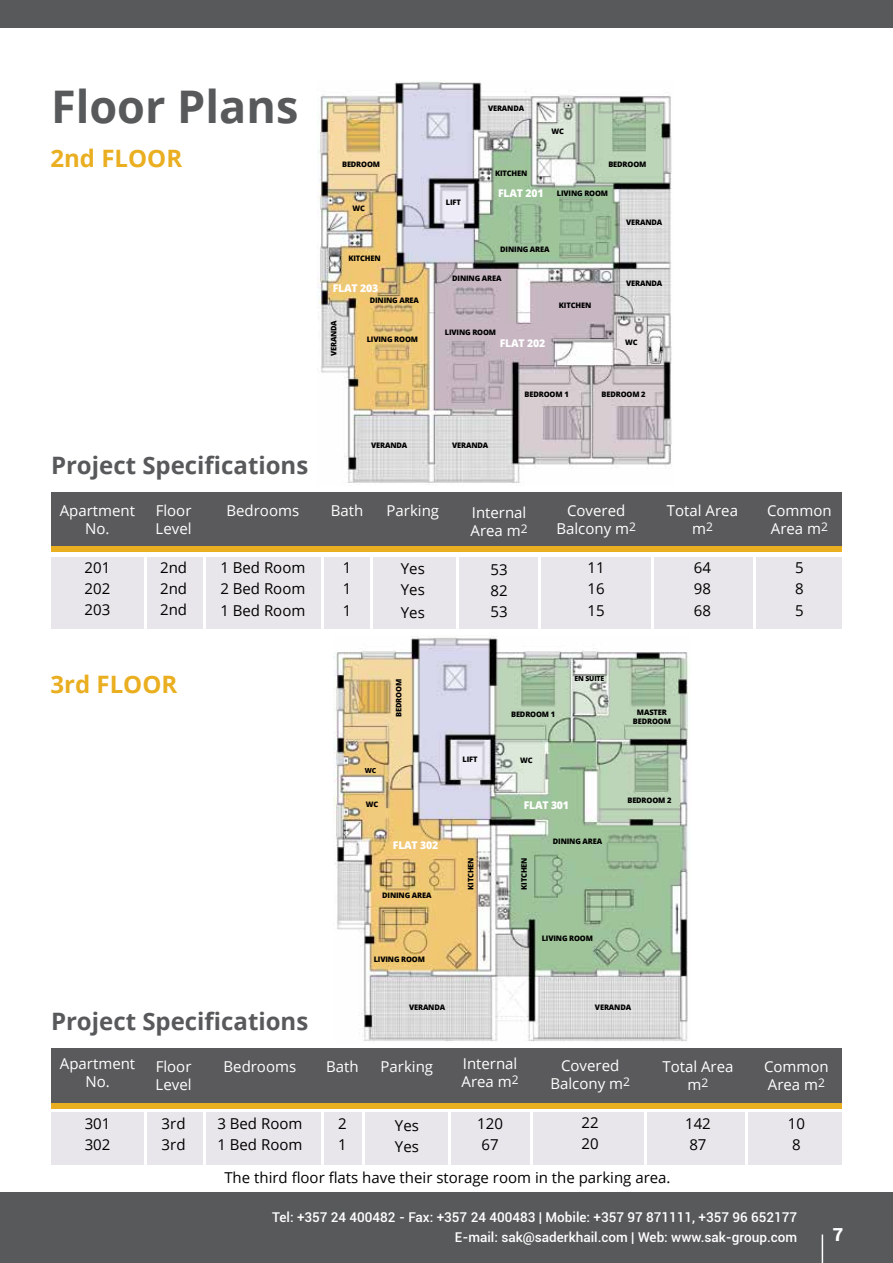
<style>
.page{position:relative;width:893px;height:1263px;background:#fff}
.page>*{position:absolute;margin:0;border:0;box-sizing:border-box;transform-origin:0 0}
.t1{font:700 45px "Open Sans";color:#58595b}
.t2{font:700 24px "Open Sans";color:#58595b}
.t3{font:700 24px "Open Sans";color:#eaae21}
.t4{font:900 18px "Roboto";color:#fff}
.t5{font:15px/18px "Open Sans";color:#fff;text-align:center}
.t6{font:15px/21px "Open Sans";color:#000;text-align:justify}
.t7{font:500 13.5px/19.5px "Roboto";color:#fff;text-align:right}
.t8{font:800 10.65px "Open Sans";letter-spacing:-.02em;color:#fff}
.t9{font:800 7.65px/9px "Open Sans";letter-spacing:-.02em;color:#000;text-align:center}
.t10{font:800 6.9px "Open Sans";letter-spacing:-.02em;color:#000}
</style>
<div class="page">
<div style="left:0;top:1193px;width:893px;height:70px;background:#58595b"></div>
<div style="left:0;top:0;width:893px;height:27px;background:#58595b"></div>
<svg style="left:822px;top:1234px;width:1px;height:29px"></svg>
<div style="left:51px;top:492px;width:791px;height:57px;background:#5a5a5c"></div>
<div style="left:51px;top:557px;width:791px;height:71px;background:#e8e6ea"></div>
<hr style="left:144px;top:549px;width:2px;height:89px;background:#fff">
<hr style="left:203px;top:549px;width:2px;height:89px;background:#fff">
<hr style="left:321px;top:549px;width:2px;height:89px;background:#fff">
<hr style="left:370px;top:549px;width:2px;height:89px;background:#fff">
<hr style="left:456px;top:549px;width:2px;height:89px;background:#fff">
<hr style="left:538px;top:549px;width:2px;height:89px;background:#fff">
<hr style="left:651px;top:549px;width:3px;height:89px;background:#fff">
<hr style="left:753px;top:549px;width:2px;height:89px;background:#fff">
<div style="left:51px;top:546px;width:791px;height:6px;background:#eaae21"></div>
<div style="left:51px;top:1048px;width:791px;height:57px;background:#5a5a5c"></div>
<div style="left:51px;top:1112px;width:791px;height:53px;background:#e8e6ea"></div>
<hr style="left:144px;top:1106px;width:2px;height:60px;background:#fff">
<hr style="left:203px;top:1106px;width:2px;height:60px;background:#fff">
<hr style="left:321px;top:1106px;width:2px;height:60px;background:#fff">
<hr style="left:363px;top:1106px;width:2px;height:60px;background:#fff">
<hr style="left:449px;top:1106px;width:2px;height:60px;background:#fff">
<hr style="left:531px;top:1106px;width:2px;height:60px;background:#fff">
<hr style="left:644px;top:1106px;width:2px;height:60px;background:#fff">
<hr style="left:746px;top:1106px;width:2px;height:60px;background:#fff">
<div style="left:51px;top:1103px;width:791px;height:6px;background:#eaae21"></div>
<img style="left:318px;top:81px;width:354px;height:404px">
<img style="left:334px;top:636px;width:354px;height:406px">
<h1 class="t1" style="left:51px;top:75px;width:249px">Floor Plans</h1>
<h2 class="t3" style="left:50px;top:141px;width:133px">2nd FLOOR</h2>
<h2 class="t2" style="left:51px;top:449px;width:259px">Project Specifications</h2>
<h3 class="t5" style="left:60px;top:501px;width:77px">Apartment<br>No.</h3>
<h3 class="t6" style="left:85px;top:557px;width:27px">201<br>202<br>203</h3>
<h3 class="t5" style="left:156px;top:501px;width:37px;text-align:left">Floor<br>Level</h3>
<h3 class="t6" style="left:160px;top:557px;width:28px">2nd 2nd 2nd</h3>
<h3 class="t5" style="left:227px;top:501px;width:74px">Bedrooms</h3>
<h3 class="t6" style="left:220px;top:556px;width:87px;line-height:21.6px">1 Bed Room 2 Bed Room 1 Bed Room</h3>
<p class="t9" style="left:488px;top:104px;width:38px">VERANDA</p>
<p class="t9" style="left:552px;top:126px;width:14px">WC</p>
<p class="t9" style="left:342px;top:160px;width:40px">BEDROOM</p>
<p class="t9" style="left:608px;top:160px;width:40px">BEDROOM</p>
<p class="t9" style="left:557px;top:188px;width:53px">LIVING ROOM</p>
<p class="t9" style="left:495px;top:168px;width:34px">KITCHEN</p>
<h3 class="t8" style="left:498px;top:185px;width:47px">FLAT 201</h3>
<p class="t9" style="left:352px;top:203px;width:14px">WC</p>
<p class="t9" style="left:348px;top:253px;width:34px">KITCHEN</p>
<h3 class="t8" style="left:333px;top:280px;width:47px">FLAT 203</h3>
<p class="t9" style="left:329px;top:356px;width:38px;rotate:-90deg">VERANDA</p>
<p class="t9" style="left:370px;top:296px;width:51px">DINING AREA</p>
<p class="t9" style="left:367px;top:334px;width:53px">LIVING ROOM</p>
<p class="t9" style="left:446px;top:198px;width:17px">LIFT</p>
<p class="t9" style="left:500px;top:244px;width:51px">DINING AREA</p>
<p class="t9" style="left:452px;top:274px;width:51px">DINING AREA</p>
<p class="t9" style="left:445px;top:328px;width:53px">LIVING ROOM</p>
<h3 class="t8" style="left:500px;top:335px;width:47px">FLAT 202</h3>
<p class="t9" style="left:559px;top:301px;width:34px">KITCHEN</p>
<p class="t9" style="left:626px;top:217px;width:38px">VERANDA</p>
<p class="t9" style="left:626px;top:279px;width:38px">VERANDA</p>
<p class="t9" style="left:625px;top:337px;width:14px">WC</p>
<p class="t9" style="left:525px;top:389px;width:46px">BEDROOM 1</p>
<p class="t9" style="left:602px;top:389px;width:46px">BEDROOM 2</p>
<p class="t9" style="left:371px;top:441px;width:38px">VERANDA</p>
<p class="t9" style="left:452px;top:441px;width:38px">VERANDA</p>
<h3 class="t5" style="left:331px;top:501px;width:34px">Bath</h3>
<h3 class="t6" style="left:343px;top:556px;width:10px;line-height:21.6px">1<br>1<br>1</h3>
<h3 class="t5" style="left:387px;top:501px;width:54px">Parking</h3>
<h3 class="t6" style="left:401px;top:558px;width:25px;line-height:21.6px">Yes Yes Yes</h3>
<h3 class="t5" style="left:471px;top:503px;width:59px;text-align:left">Internal<br>Area m<sup>2</sup></h3>
<h3 class="t6" style="left:490px;top:558px;width:19px">53<br>82<br>53</h3>
<h3 class="t5" style="left:556px;top:501px;width:81px">Covered<br>Balcony m<sup>2</sup></h3>
<h3 class="t6" style="left:588px;top:556px;width:19px;line-height:21.6px">11<br>16<br>15</h3>
<h3 class="t5" style="left:667px;top:501px;width:73px">Total Area m<sup>2</sup></h3>
<h3 class="t6" style="left:694px;top:556px;width:19px;line-height:21.6px">64<br>98<br>68</h3>
<h2 class="t3" style="left:50px;top:668px;width:128px">3rd FLOOR</h2>
<p class="t9" style="left:394px;top:717px;width:40px;rotate:-90deg">BEDROOM</p>
<p class="t9" style="left:511px;top:709px;width:46px">BEDROOM 1</p>
<p class="t10" style="left:574px;top:673px;width:31px">EN SUITE</p>
<p class="t9" style="left:633px;top:708px;width:40px">MASTER<br>BEDROOM</p>
<p class="t9" style="left:463px;top:755px;width:16px">LIFT</p>
<p class="t9" style="left:520px;top:755px;width:14px">WC</p>
<p class="t10" style="left:365px;top:765px;width:13px">WC</p>
<p class="t9" style="left:366px;top:799px;width:14px">WC</p>
<h3 class="t8" style="left:524px;top:796px;width:47px">FLAT 301</h3>
<p class="t9" style="left:627px;top:795px;width:46px">BEDROOM 2</p>
<h3 class="t8" style="left:393px;top:837px;width:47px">FLAT 302</h3>
<p class="t9" style="left:553px;top:836px;width:51px">DINING AREA</p>
<p class="t9" style="left:466px;top:890px;width:34px;rotate:-90deg">KITCHEN</p>
<p class="t9" style="left:519px;top:890px;width:34px;rotate:-90deg">KITCHEN</p>
<p class="t9" style="left:382px;top:890px;width:51px">DINING AREA</p>
<p class="t9" style="left:542px;top:934px;width:53px">LIVING ROOM</p>
<p class="t9" style="left:374px;top:954px;width:53px">LIVING ROOM</p>
<h2 class="t2" style="left:51px;top:1004px;width:259px">Project Specifications</h2>
<h3 class="t5" style="left:60px;top:1054px;width:77px">Apartment<br>No.</h3>
<h3 class="t6" style="left:85px;top:1112px;width:27px">301<br>302</h3>
<h3 class="t5" style="left:156px;top:1057px;width:37px;text-align:left">Floor<br>Level</h3>
<h3 class="t6" style="left:162px;top:1113px;width:25px">3rd<br>3rd</h3>
<h3 class="t5" style="left:224px;top:1057px;width:74px">Bedrooms</h3>
<h3 class="t6" style="left:217px;top:1113px;width:87px">3 Bed Room<br>1 Bed Room</h3>
<h3 class="t5" style="left:326px;top:1057px;width:34px">Bath</h3>
<h3 class="t6" style="left:338px;top:1113px;width:10px">2<br>1</h3>
<p class="t9" style="left:409px;top:1002px;width:38px">VERANDA</p>
<p class="t9" style="left:595px;top:1002px;width:38px">VERANDA</p>
<h3 class="t5" style="left:381px;top:1057px;width:54px">Parking</h3>
<h3 class="t6" style="left:395px;top:1114px;width:25px">Yes<br>Yes</h3>
<h3 class="t5" style="left:462px;top:1054px;width:59px;text-align:left">Internal<br>Area m<sup>2</sup></h3>
<h3 class="t6" style="left:477px;top:1113px;width:27px">120<br>67</h3>
<h3 class="t5" style="left:550px;top:1056px;width:81px">Covered<br>Balcony m<sup>2</sup></h3>
<h3 class="t6" style="left:582px;top:1111px;width:19px">22<br>20</h3>
<h3 class="t5" style="left:662px;top:1057px;width:73px">Total Area m<sup>2</sup></h3>
<h3 class="t6" style="left:685px;top:1113px;width:27px">142<br>87</h3>
<h3 class="t6" style="left:224px;top:1167px;width:448px">The third floor flats have their storage room in the parking area.</h3>
<h3 class="t5" style="left:767px;top:501px;width:66px;text-align:left">Common<br>Area m<sup>2</sup></h3>
<h3 class="t6" style="left:795px;top:556px;width:10px;line-height:21.6px">5<br>8<br>5</h3>
<h3 class="t5" style="left:764px;top:1057px;width:66px;text-align:left">Common<br>Area m<sup>2</sup></h3>
<h3 class="t6" style="left:788px;top:1113px;width:19px">10<br>8</h3>
<h3 class="t7" style="left:272px;top:1207px;width:527px">Tel: +357 24 400482 - Fax: +357 24 400483 | Mobile: +357 97 871111, +357 96 652177<br>E-mail: sak@saderkhail.com | Web: www.sak-group.com</h3>
<h3 class="t4" style="left:833px;top:1222px;width:12px">7</h3>
</div>
